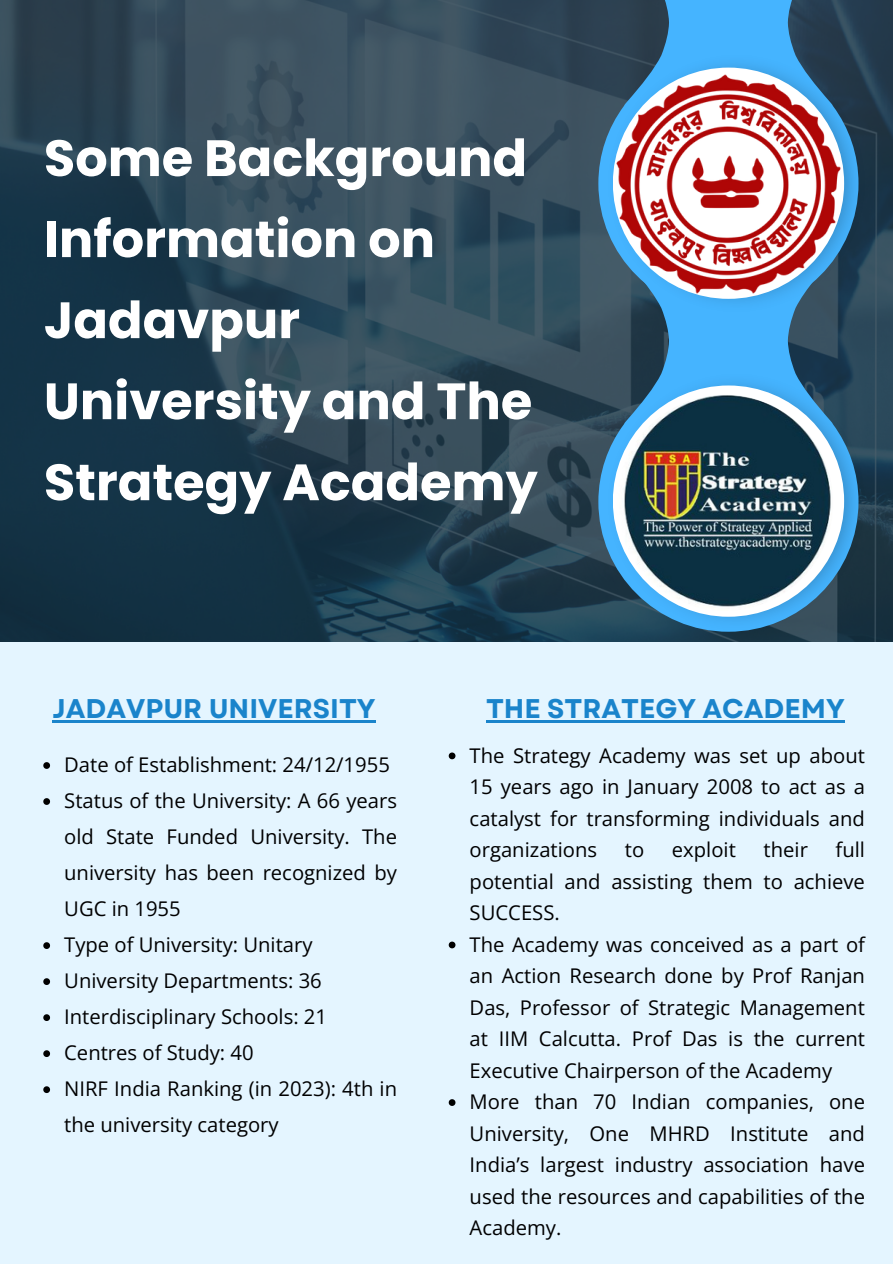
<style>
.page{position:relative;width:893px;height:1264px;background:#fff}
.page>*{position:absolute;margin:0;border:0;box-sizing:border-box;transform-origin:0 0}
.t1{font:700 51px/81px "Poppins";color:#fff}
.t2{font:700 27px "Garet";color:#1a84cb}
.t3{font:20.25px/31.5px "Open Sans";color:#000;text-align:justify}
</style>
<div class="page">
<img style="left:0;top:0;width:892px;height:641px">
<div style="left:0;top:641px;width:892px;height:622px;background:#e4f5ff"></div>
<svg style="left:598px;top:313px;width:260px;height:318px"></svg>
<img style="left:607px;top:373px;width:258px;height:257px">
<svg style="left:619px;top:393px;width:217px;height:217px"></svg>
<svg style="left:598px;top:0;width:260px;height:313px"></svg>
<img style="left:607px;top:55px;width:258px;height:257px">
<svg style="left:619px;top:75px;width:217px;height:217px"></svg>
<div style="left:612px;top:385px;width:232px;height:231px;background:#fff;border-radius:50%"></div>
<img style="left:612px;top:69px;width:232px;height:231px;border-radius:50%">
<img style="left:617px;top:395px;width:216px;height:216px;border-radius:50%">
<hr style="left:52px;top:720px;width:323px;height:2px;background:#1a84cb">
<svg style="left:43px;top:762px;width:7px;height:7px"></svg>
<svg style="left:43px;top:798px;width:7px;height:7px"></svg>
<svg style="left:43px;top:942px;width:7px;height:7px"></svg>
<svg style="left:43px;top:978px;width:7px;height:7px"></svg>
<svg style="left:43px;top:1014px;width:7px;height:7px"></svg>
<svg style="left:43px;top:1050px;width:7px;height:7px"></svg>
<svg style="left:43px;top:1086px;width:7px;height:7px"></svg>
<hr style="left:486px;top:720px;width:358px;height:2px;background:#1a84cb">
<svg style="left:448px;top:752px;width:7px;height:7px"></svg>
<svg style="left:448px;top:941px;width:7px;height:7px"></svg>
<svg style="left:448px;top:1099px;width:7px;height:6px"></svg>
<p class="t1" style="left:44px;top:118px;width:495px">Some Background<br>Information on<br>Jadavpur<br>University and The<br>Strategy Academy</p>
<p class="t2" style="left:52px;top:689px;width:324px">JADAVPUR UNIVERSITY</p>
<p class="t3" style="left:64px;top:748px;width:327px">Date of Establishment: 24/12/1955</p>
<p class="t3" style="left:64px;top:782px;width:334px;line-height:36px">Status of the University: A 66 years old State Funded University. The university has been recognized by UGC in 1955</p>
<p class="t3" style="left:64px;top:928px;width:250px">Type of University: Unitary</p>
<p class="t3" style="left:64px;top:964px;width:259px">University Departments: 36</p>
<p class="t3" style="left:64px;top:1000px;width:264px">Interdisciplinary Schools: 21</p>
<p class="t3" style="left:64px;top:1036px;width:191px">Centres of Study: 40</p>
<p class="t3" style="left:64px;top:1070px;width:334px;line-height:36px">NIRF India Ranking (in 2023): 4th in the university category</p>
<p class="t2" style="left:486px;top:689px;width:360px">THE STRATEGY ACADEMY</p>
<p class="t3" style="left:469px;top:739px;width:397px">The Strategy Academy was set up about 15 years ago in January 2008 to act as a catalyst for transforming individuals and organizations</p>
<p class="t3" style="left:469px;top:833px;width:397px;text-indent:366px">full potential and assisting them to achieve SUCCESS.</p>
<p class="t3" style="left:469px;top:928px;width:397px">The Academy was conceived as a part of an Action Research done by Prof Ranjan Das, Professor of Strategic Management at IIM Calcutta. Prof Das is the current Executive Chairperson of the Academy</p>
<p class="t3" style="left:469px;top:1085px;width:397px">More than 70 Indian companies, one University, One MHRD Institute and India’s largest industry association have used the resources and capabilities of the Academy.</p>
<p class="t3" style="left:625px;top:833px;width:21px">to</p>
<p class="t3" style="left:672px;top:833px;width:65px">exploit</p>
<p class="t3" style="left:763px;top:833px;width:46px">their</p>
</div>
